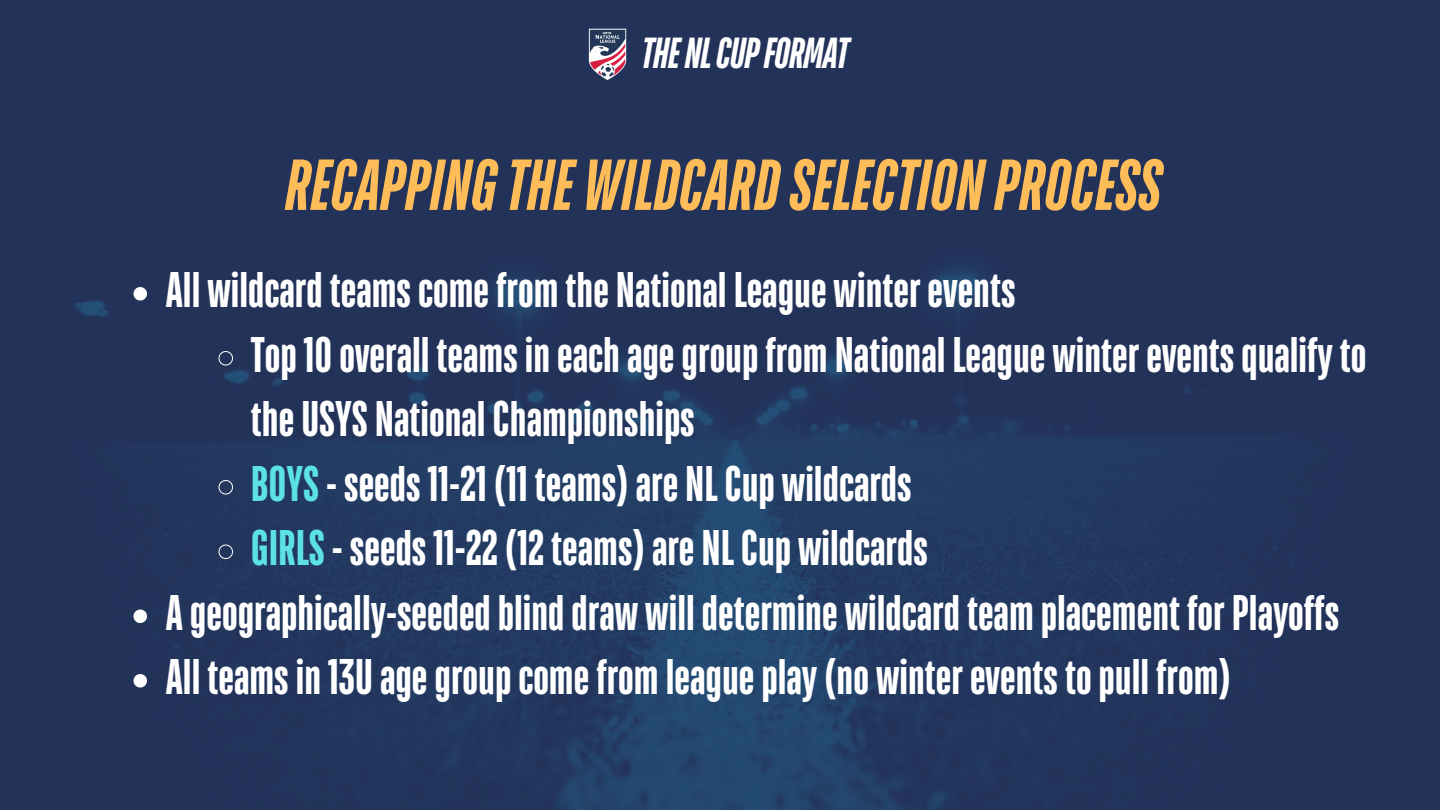
<style>
.page{position:relative;width:1440px;height:810px;background:#fff}
.page>*{position:absolute;margin:0;border:0;box-sizing:border-box;transform-origin:0 0}
.t1{font:italic 700 72px "TT Bluescreens";color:#ffbd59}
.t2{font:700 50px/64.5px "TT Bluescreens";color:#fff}
.t3{font:italic 700 43.2px "TT Bluescreens";letter-spacing:-.02em;color:#fff}
.s1{color:#5ce1e6}
</style>
<div class="page">
<img style="left:0;top:0;width:1440px;height:810px">
<svg style="left:134px;top:287px;width:13px;height:14px"></svg>
<svg style="left:218px;top:351px;width:15px;height:15px"></svg>
<svg style="left:218px;top:480px;width:15px;height:15px"></svg>
<svg style="left:218px;top:544px;width:15px;height:15px"></svg>
<svg style="left:134px;top:610px;width:13px;height:13px"></svg>
<svg style="left:134px;top:674px;width:13px;height:14px"></svg>
<img style="left:589px;top:28px;width:37px;height:53px">
<p class="t3" style="left:640px;top:33px;width:209px">THENLCUPFORMAT</p>
<p class="t1" style="left:282px;top:151px;width:878px">RECAPPING THE WILDCARDSELECTIONPROCESS</p>
<p class="t2" style="left:166px;top:260px;width:851px">All wildcardteamscomefrom theNational League winterevents</p>
<p class="t2" style="left:251px;top:325px;width:1117px">Top10overall teamsineachagegroupfrom National League wintereventsqualifyto theUSYSNationalChampionships</p>
<h1 class="t2" style="left:251px;top:454px;width:662px"><span class="s1">BOYS</span>-seeds11-21 (11 teams)areNLCup wildcards</h1>
<p class="t2" style="left:251px;top:518px;width:678px"><span class="s1">GIRLS</span>-seeds11-22(12teams)areNLCup wildcards</p>
<p class="t2" style="left:166px;top:583px;width:1175px">Ageographically-seededblinddraw willdetermine wildcardteam placement forPlayoffs</p>
<p class="t2" style="left:166px;top:647px;width:1067px">All teamsin13Uagegroupcomefrom leagueplay(no wintereventstopull from)</p>
</div>
